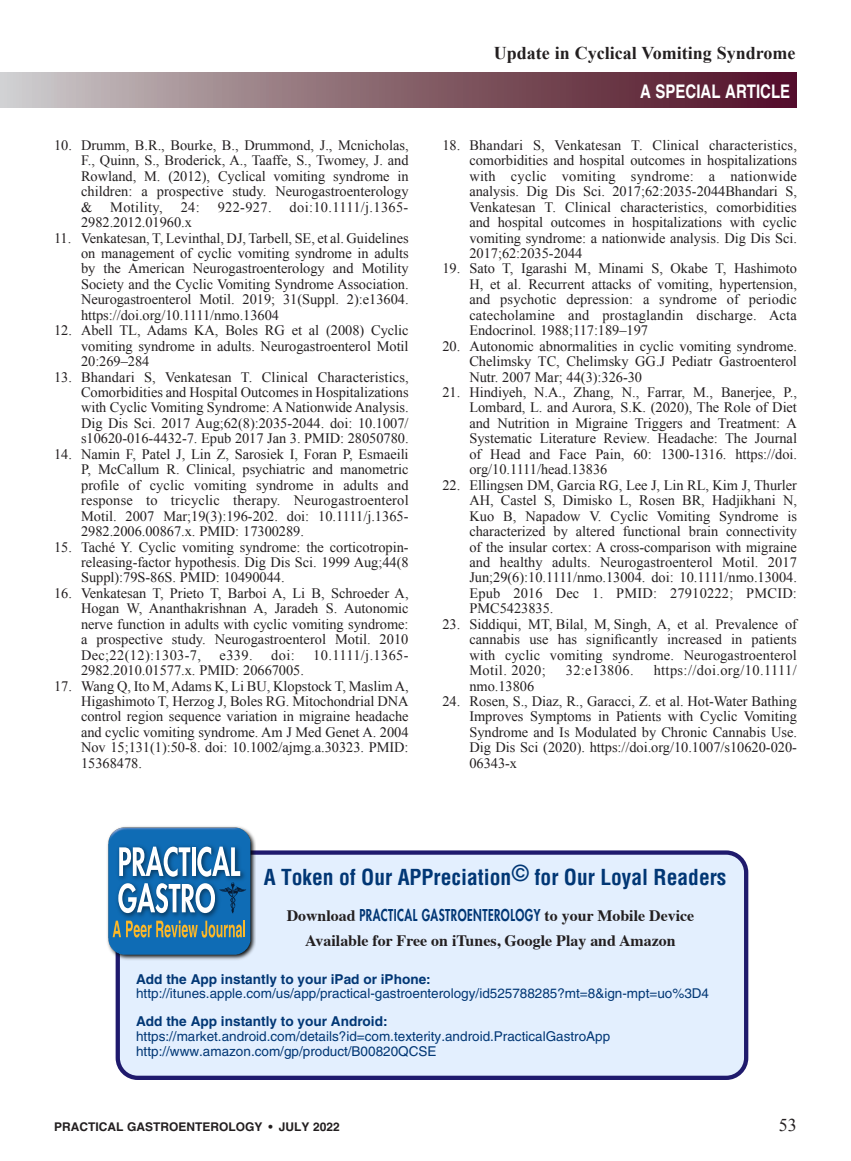
<style>
.page{position:relative;width:851px;height:1161px;background:#fff}
.page>*{position:absolute;margin:0;border:0;box-sizing:border-box;transform-origin:0 0}
.t1{font:700 condensed 21.45px "Helvetica";color:#013775}
.t2{font:700 18.75px "Helvetica";color:#fff;scale:.8 1}
.t3{font:700 18px "Times New Roman";color:#231f20}
.t4{font:18px "Times New Roman";color:#231f20}
.t5{font:700 15.9px "Times";color:#231f20}
.t6{font:14.4px/15.5px "Times New Roman";letter-spacing:-.005em;color:#231f20;text-align:justify}
.t7{font:14.4px "Times New Roman";letter-spacing:.025em;color:#231f20}
.t8{font:700 13.65px "Helvetica";color:#013775}
.t9{font:13.5px "Helvetica";color:#013775}
.t10{font:700 12px "Helvetica";color:#231f20}
.s1{font-family:"Futura";font-weight:800;color:#013775}
</style>
<div class="page">
<div style="left:0;top:73px;width:796px;height:35px;background:linear-gradient(to right,#c9c6c4,#4d091f)"></div>
<div style="left:118px;top:853px;width:628px;height:225px;background:#e3effe;border-radius:20px"></div>
<div style="left:116px;top:850px;width:632px;height:230px;border:4px solid #1f1a6d;border-radius:20px"></div>
<img style="left:107px;top:826px;width:149px;height:148px">
<img style="left:114px;top:842px;width:134px;height:43px">
<img style="left:114px;top:878px;width:109px;height:43px">
<svg style="left:113px;top:921px;width:132px;height:17px;background:#6a897e"></svg>
<svg style="left:118px;top:847px;width:128px;height:67px;background:#6295be"></svg>
<p class="t3" style="left:494px;top:40px;width:303px">Update in Cyclical Vomiting Syndrome</p>
<p class="t6" style="left:81px;top:137px;width:329px;text-indent:-27px">10. Drumm, B.R., Bourke, B., Drummond, J., Mcnicholas, F., Quinn, S., Broderick, A., Taaffe, S., Twomey, J. and Rowland, M. (2012), Cyclical vomiting syndrome in children: a prospective study. Neurogastroenterology &amp; Motility, 24: 922-927. doi:10.1111/j.1365- 2982.2012.01960.x</p>
<p class="t6" style="left:81px;top:230px;width:329px;text-indent:-27px">11. Venkatesan, T, Levinthal, DJ, Tarbell, SE, et al. Guidelines on management of cyclic vomiting syndrome in adults by the American Neurogastroenterology and Motility Society and the Cyclic Vomiting Syndrome Association.<br>Neurogastroenterol Motil. 2019; 31(Suppl. 2):e13604. https://doi.org/10.1111/nmo.13604</p>
<p class="t6" style="left:81px;top:322px;width:329px;text-indent:-27px">12. Abell TL, Adams KA, Boles RG et al (2008) Cyclic vomiting syndrome in adults. Neurogastroenterol Motil 20:269–284</p>
<p class="t6" style="left:81px;top:369px;width:329px;text-indent:-27px">13. Bhandari S, Venkatesan T. Clinical Characteristics, Comorbidities and Hospital Outcomes in Hospitalizations with Cyclic Vomiting Syndrome: A Nationwide Analysis.<br>Dig Dis Sci. 2017 Aug;62(8):2035-2044. doi: 10.1007/ s10620-016-4432-7. Epub 2017 Jan 3. PMID: 28050780.</p>
<p class="t6" style="left:81px;top:446px;width:329px;text-indent:-27px">14. Namin F, Patel J, Lin Z, Sarosiek I, Foran P, Esmaeili P, McCallum R. Clinical, psychiatric and manometric profile of cyclic vomiting syndrome in adults and response to tricyclic therapy. Neurogastroenterol Motil. 2007 Mar;19(3):196-202. doi: 10.1111/j.1365- 2982.2006.00867.x. PMID: 17300289.</p>
<p class="t6" style="left:81px;top:539px;width:329px;text-indent:-27px">15. Taché Y. Cyclic vomiting syndrome: the corticotropin&shy;releasing-factor hypothesis. Dig Dis Sci. 1999 Aug;44(8<br>Suppl):79S-86S. PMID: 10490044.</p>
<p class="t6" style="left:81px;top:585px;width:329px;text-indent:-27px">16. Venkatesan T, Prieto T, Barboi A, Li B, Schroeder A, Hogan W, Ananthakrishnan A, Jaradeh S. Autonomic nerve function in adults with cyclic vomiting syndrome: a prospective study. Neurogastroenterol Motil. 2010<br>Dec;22(12):1303-7,</p>
<p class="t6" style="left:220px;top:647px;width:35px">e339.</p>
<p class="t6" style="left:271px;top:647px;width:25px">doi:</p>
<p class="t7" style="left:313px;top:645px;width:97px">10.1111/j.1365-</p>
<p class="t6" style="left:81px;top:662px;width:224px">2982.2010.01577.x. PMID: 20667005.</p>
<p class="t6" style="left:81px;top:678px;width:329px;text-indent:-27px">17. Wang Q, Ito M, Adams K, Li BU, Klopstock T, Maslim A, Higashimoto T, Herzog J, Boles RG. Mitochondrial DNA control region sequence variation in migraine headache and cyclic vomiting syndrome. Am J Med Genet A. 2004<br>Nov 15;131(1):50-8. doi: 10.1002/ajmg.a.30323. PMID:<br>15368478.</p>
<h2 class="t2" style="left:640px;top:79px;width:189px">A SPECIAL ARTICLE</h2>
<p class="t6" style="left:469px;top:137px;width:329px;text-indent:-27px">18. Bhandari S, Venkatesan T. Clinical characteristics, comorbidities and hospital outcomes in hospitalizations with cyclic vomiting syndrome: a nationwide analysis. Dig Dis Sci. 2017;62:2035-2044Bhandari S, Venkatesan T. Clinical characteristics, comorbidities and hospital outcomes in hospitalizations with cyclic vomiting syndrome: a nationwide analysis. Dig Dis Sci.<br>2017;62:2035-2044</p>
<p class="t6" style="left:469px;top:261px;width:329px;text-indent:-27px">19. Sato T, Igarashi M, Minami S, Okabe T, Hashimoto H, et al. Recurrent attacks of vomiting, hypertension, and psychotic depression: a syndrome of periodic catecholamine and prostaglandin discharge. Acta Endocrinol. 1988;117:189–197</p>
<p class="t6" style="left:469px;top:338px;width:329px;text-indent:-27px">20. Autonomic abnormalities in cyclic vomiting syndrome.<br>Chelimsky TC, Chelimsky GG.J Pediatr Gastroenterol Nutr. 2007 Mar; 44(3):326-30</p>
<p class="t6" style="left:469px;top:384px;width:329px;text-indent:-27px">21. Hindiyeh, N.A., Zhang, N., Farrar, M., Banerjee, P., Lombard, L. and Aurora, S.K. (2020), The Role of Diet and Nutrition in Migraine Triggers and Treatment: A Systematic Literature Review. Headache: The Journal of Head and Face Pain, 60: 1300-1316. https://doi. org/10.1111/head.13836</p>
<p class="t6" style="left:469px;top:477px;width:329px;text-indent:-27px">22. Ellingsen DM, Garcia RG, Lee J, Lin RL, Kim J, Thurler AH, Castel S, Dimisko L, Rosen BR, Hadjikhani N, Kuo B, Napadow V. Cyclic Vomiting Syndrome is characterized by altered functional brain connectivity of the insular cortex: A cross-comparison with migraine and healthy adults. Neurogastroenterol Motil. 2017<br>Jun;29(6):10.1111/nmo.13004. doi: 10.1111/nmo.13004.<br>Epub 2016 Dec 1. PMID: 27910222; PMCID:<br>PMC5423835.</p>
<p class="t6" style="left:469px;top:616px;width:329px;text-indent:-27px">23. Siddiqui, MT, Bilal, M, Singh, A, et al. Prevalence of cannabis use has significantly increased in patients with cyclic vomiting syndrome. Neurogastroenterol Motil. 2020;</p>
<p class="t7" style="left:565px;top:661px;width:69px">32:e13806.</p>
<p class="t7" style="left:653px;top:661px;width:145px">https://doi.org/10.1111/</p>
<p class="t6" style="left:469px;top:678px;width:66px">nmo.13806</p>
<p class="t6" style="left:469px;top:693px;width:329px;text-indent:-27px">24. Rosen, S., Diaz, R., Garacci, Z. et al. Hot-Water Bathing Improves Symptoms in Patients with Cyclic Vomiting Syndrome and Is Modulated by Chronic Cannabis Use.<br>Dig Dis Sci (2020). https://doi.org/10.1007/s10620-020- 06343-x</p>
<p class="t1" style="left:264px;top:863px;width:464px">A Token of Our APPreciation© for Our Loyal Readers</p>
<p class="t5" style="left:287px;top:900px;width:409px">Download <span class="s1">PRACTICAL GASTROENTEROLOGY</span> to your Mobile Device</p>
<p class="t5" style="left:305px;top:925px;width:372px">Available for Free on iTunes, Google Play and Amazon</p>
<p class="t8" style="left:136px;top:971px;width:296px">Add the App instantly to your iPad or iPhone:</p>
<p class="t9" style="left:136px;top:986px;width:574px">http://itunes.apple.com/us/app/practical-gastroenterology/id525788285?mt=8&amp;ign-mpt=uo%3D4</p>
<p class="t8" style="left:136px;top:1013px;width:253px">Add the App instantly to your Android:</p>
<p class="t9" style="left:136px;top:1028px;width:475px">https://market.android.com/details?id=com.texterity.android.PracticalGastroApp</p>
<p class="t9" style="left:136px;top:1043px;width:302px">http://www.amazon.com/gp/product/B00820QCSE</p>
<p class="t10" style="left:54px;top:1119px;width:287px">PRACTICAL GASTROENTEROLOGY • JULY 2022</p>
<p class="t4" style="left:778px;top:1113px;width:19px">53</p>
</div>
